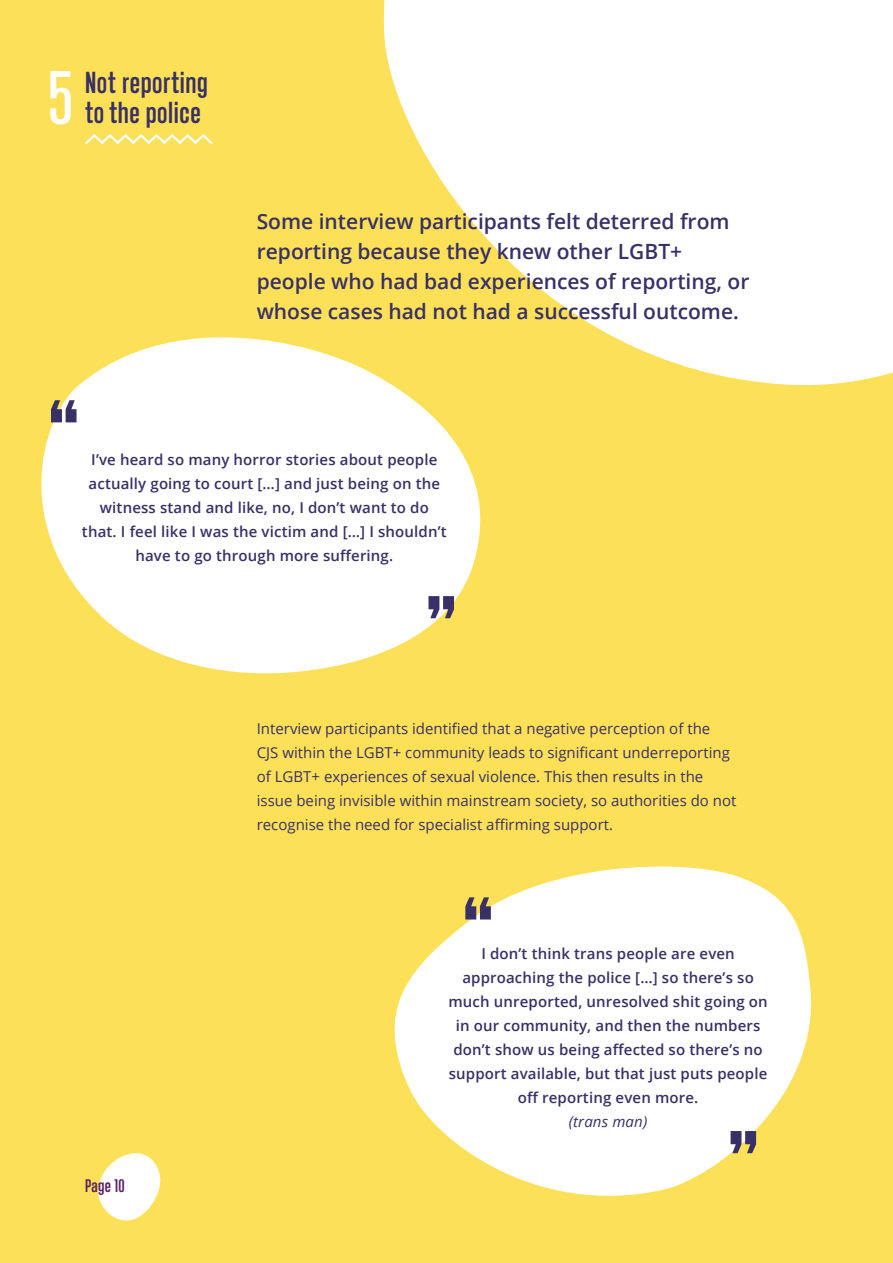
<style>
.page{position:relative;width:893px;height:1263px;background:#fce057}
.page>*{position:absolute;margin:0;border:0;box-sizing:border-box;transform-origin:0 0}
.t1{font:500 75px "Landasans";color:#fff}
.t2{font:600 30px/30px "Landasans";letter-spacing:.02em;color:#383066}
.t3{font:600 21px/30px "Open Sans";color:#383066}
.t4{font:600 18px "Landasans";letter-spacing:.02em;color:#592161}
.t5{font:600 15px/24px "Open Sans";letter-spacing:.01em;color:#383066;text-align:center}
.t6{font:15px/24px "Open Sans";color:#383066}
.t7{font:italic 15px "Open Sans";letter-spacing:.01em;color:#383066}
</style>
<div class="page">
<svg style="left:98px;top:1153px;width:63px;height:68px"></svg>
<svg style="left:383px;top:0;width:510px;height:386px;fill:#fff"></svg>
<svg style="left:85px;top:134px;width:128px;height:11px"></svg>
<svg style="left:394px;top:866px;width:418px;height:330px;fill:#fff"></svg>
<svg style="left:41px;top:307px;width:452px;height:367px;fill:#fff"></svg>
<svg style="left:465px;top:897px;width:26px;height:22px"></svg>
<svg style="left:51px;top:400px;width:26px;height:22px"></svg>
<svg style="left:731px;top:1131px;width:25px;height:22px"></svg>
<svg style="left:428px;top:596px;width:26px;height:22px"></svg>
<h1 class="t1" style="left:48px;top:59px;width:27px">5</h1>
<h2 class="t2" style="left:85px;top:68px;width:124px">Not reporting to the police</h2>
<h3 class="t3" style="left:257px;top:206px;width:494px">Some interview participants felt deterred from reporting because they knew other LGBT+ people who had bad experiences of reporting, or whose cases had not had a successful outcome.</h3>
<p class="t5" style="left:82px;top:447px;width:366px">I’ve heard so many horror stories about people actually going to court […] and just being on the witness stand and like, no, I don’t want to do that. I feel like I was the victim and […] I shouldn’t have to go through more suffering.</p>
<p class="t4" style="left:85px;top:1177px;width:41px">Page 10</p>
<p class="t6" style="left:257px;top:717px;width:481px">Interview participants identified that a negative perception of the<br>CJS within the LGBT+ community leads to significant underreporting of LGBT+ experiences of sexual violence. This then results in the issue being invisible within mainstream society, so authorities do not recognise the need for specialist affirming support.</p>
<p class="t5" style="left:448px;top:941px;width:321px">I don’t think trans people are even approaching the police […] so there’s so much unreported, unresolved shit going on in our community, and then the numbers don’t show us being affected so there’s no support available, but that just puts people off reporting even more.</p>
<p class="t7" style="left:569px;top:1111px;width:80px">(trans man)</p>
</div>
